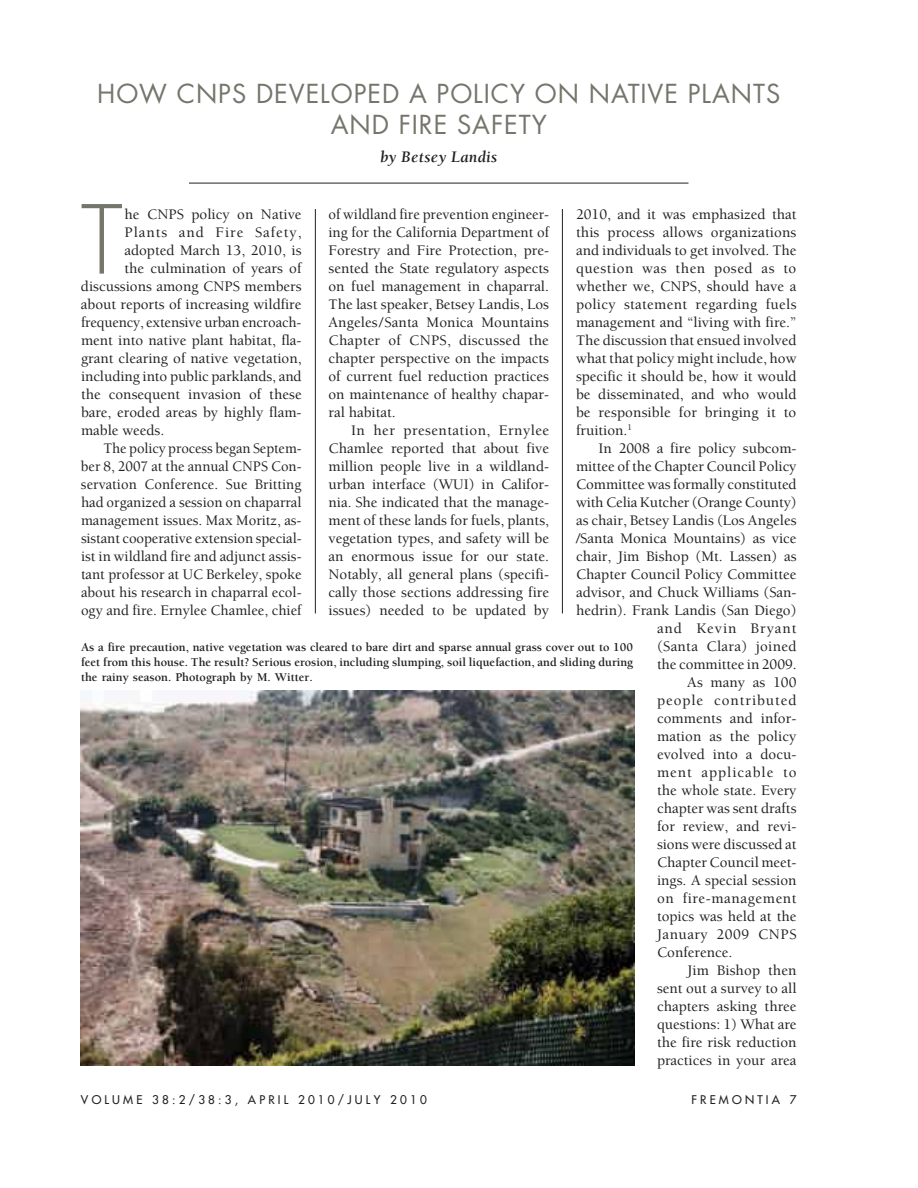
<style>
.page{position:relative;width:918px;height:1188px;background:#fff}
.page>*{position:absolute;margin:0;border:0;box-sizing:border-box;transform-origin:0 0}
.t1{font:300 92.25px "Futura";color:#76756c}
.t2{font:25.5px/31.5px "Futura";letter-spacing:.035em;color:#76756c;text-align:center}
.t3{font:italic 700 16.5px "Berkeley";letter-spacing:.015em;color:#231f20}
.t4{font:500 15px/18px "Berkeley";color:#231f20;text-align:justify}
.t5{font:500 15px "Berkeley";letter-spacing:.065em;color:#231f20}
.t6{font:500 15px "Berkeley";letter-spacing:.02em;color:#231f20}
.t7{font:500 15px "Berkeley";letter-spacing:.04em;color:#231f20}
.t8{font:500 15px "Berkeley";letter-spacing:.035em;color:#231f20}
.t9{font:700 12.3px/15px "Berkeley";color:#231f20;text-align:justify}
.t10{font:11.7px "Futura";letter-spacing:.275em;color:#231f20}
</style>
<div class="page">
<svg style="left:561px;top:450px;width:1px;height:85px"></svg>
<hr style="left:315px;top:81px;width:1px;height:984px;background:#231f20">
<hr style="left:562px;top:81px;width:1px;height:984px;background:#231f20">
<div style="left:288px;top:41px;width:327px;height:167px;background:#fff"></div>
<div style="left:282px;top:614px;width:327px;height:463px;background:#fff"></div>
<hr style="left:189px;top:183px;width:499px;height:1px;background:#231f20">
<img style="left:81px;top:690px;width:553px;height:375px">
<h2 class="t2" style="left:97px;top:77px;width:685px">HOW CNPS DEVELOPED A POLICY ON NATIVE PLANTS<br>AND FIRE SAFETY</h2>
<p class="t3" style="left:380px;top:149px;width:119px">by Betsey Landis</p>
<h1 class="t1" style="left:81px;top:181px;width:43px">T</h1>
<p class="t4" style="left:329px;top:206px;width:222px">of wildland fire prevention engineer&shy;ing for the California Department of Forestry and Fire Protection, pre&shy;sented the State regulatory aspects on fuel management in chaparral.<br>The last speaker, Betsey Landis, Los Angeles/Santa Monica Mountains Chapter of CNPS, discussed the chapter perspective on the impacts of current fuel reduction practices on maintenance of healthy chapar&shy;ral habitat.</p>
<p class="t4" style="left:329px;top:422px;width:222px;text-indent:22px">In her presentation, Ernylee Chamlee reported that about five million people live in a wildland&shy;urban interface (WUI) in Califor&shy;nia. She indicated that the manage&shy;ment of these lands for fuels, plants, vegetation types, and safety will be an enormous issue for our state.<br>Notably, all general plans (specifi&shy;cally those sections addressing fire issues) needed to be updated by</p>
<p class="t4" style="left:124px;top:206px;width:179px">he CNPS policy on Native</p>
<p class="t5" style="left:124px;top:224px;width:179px">Plants and Fire Safety,</p>
<p class="t4" style="left:124px;top:242px;width:179px">adopted March 13, 2010, is</p>
<p class="t4" style="left:124px;top:260px;width:179px">the culmination of years of</p>
<p class="t4" style="left:81px;top:278px;width:222px">discussions among CNPS members</p>
<p class="t4" style="left:81px;top:296px;width:222px">about reports of increasing wildfire</p>
<p class="t4" style="left:81px;top:314px;width:222px">frequency, extensive urban encroach-</p>
<p class="t4" style="left:81px;top:332px;width:222px">ment into native plant habitat, fla-</p>
<p class="t4" style="left:81px;top:350px;width:222px">grant clearing of native vegetation,</p>
<p class="t4" style="left:81px;top:368px;width:222px">including into public parklands, and</p>
<p class="t4" style="left:81px;top:386px;width:222px">the consequent invasion of these</p>
<p class="t4" style="left:81px;top:404px;width:222px">bare, eroded areas by highly flam-</p>
<p class="t4" style="left:81px;top:422px;width:85px">mable weeds.</p>
<p class="t4" style="left:103px;top:440px;width:200px">The policy process began Septem-</p>
<p class="t4" style="left:81px;top:458px;width:222px">ber 8, 2007 at the annual CNPS Con-</p>
<p class="t4" style="left:81px;top:476px;width:222px">servation Conference. Sue Britting</p>
<p class="t4" style="left:81px;top:494px;width:222px">had organized a session on chaparral</p>
<p class="t4" style="left:81px;top:512px;width:222px">management issues. Max Moritz, as-</p>
<p class="t4" style="left:81px;top:530px;width:222px">sistant cooperative extension special-</p>
<p class="t4" style="left:81px;top:548px;width:222px">ist in wildland fire and adjunct assis-</p>
<p class="t4" style="left:81px;top:566px;width:222px">tant professor at UC Berkeley, spoke</p>
<p class="t4" style="left:81px;top:584px;width:222px">about his research in chaparral ecol-</p>
<p class="t4" style="left:81px;top:602px;width:222px">ogy and fire. Ernylee Chamlee, chief</p>
<p class="t4" style="left:576px;top:206px;width:222px">2010, and it was emphasized that this process allows organizations and individuals to get involved. The question was then posed as to whether we, CNPS, should have a policy statement regarding fuels management and “living with fire.” The discussion that ensued involved what that policy might include, how specific it should be, how it would be disseminated, and who would be responsible for bringing it to fruition.<sup>1</sup></p>
<p class="t4" style="left:599px;top:440px;width:200px">In 2008 a fire policy subcom-</p>
<p class="t4" style="left:576px;top:458px;width:222px">mittee of the Chapter Council Policy</p>
<p class="t4" style="left:576px;top:476px;width:222px">Committee was formally constituted</p>
<p class="t4" style="left:576px;top:494px;width:222px">with Celia Kutcher (Orange County)</p>
<p class="t4" style="left:576px;top:512px;width:222px">as chair, Betsey Landis (Los Angeles</p>
<p class="t4" style="left:576px;top:530px;width:222px">/Santa Monica Mountains) as vice</p>
<p class="t4" style="left:576px;top:548px;width:222px">chair, Jim Bishop (Mt. Lassen) as</p>
<p class="t4" style="left:576px;top:566px;width:222px">Chapter Council Policy Committee</p>
<p class="t4" style="left:576px;top:584px;width:222px">advisor, and Chuck Williams (San-</p>
<p class="t4" style="left:576px;top:602px;width:222px">hedrin). Frank Landis (San Diego)</p>
<p class="t5" style="left:657px;top:620px;width:141px">and Kevin Bryant</p>
<p class="t6" style="left:657px;top:638px;width:141px">(Santa Clara) joined</p>
<p class="t4" style="left:657px;top:656px;width:141px">the committee in 2009.</p>
<p class="t4" style="left:687px;top:674px;width:111px">As many as 100</p>
<p class="t5" style="left:657px;top:692px;width:141px">people contributed</p>
<p class="t4" style="left:657px;top:710px;width:141px">comments and infor-</p>
<p class="t4" style="left:657px;top:728px;width:141px">mation as the policy</p>
<p class="t4" style="left:657px;top:746px;width:141px">evolved into a docu-</p>
<p class="t5" style="left:657px;top:764px;width:141px">ment applicable to</p>
<p class="t4" style="left:657px;top:782px;width:141px">the whole state. Every</p>
<p class="t4" style="left:657px;top:800px;width:141px">chapter was sent drafts</p>
<p class="t4" style="left:657px;top:818px;width:141px">for review, and revi-</p>
<p class="t4" style="left:657px;top:836px;width:141px">sions were discussed at</p>
<p class="t4" style="left:657px;top:854px;width:141px">Chapter Council meet-</p>
<p class="t4" style="left:657px;top:872px;width:141px">ings. A special session</p>
<p class="t7" style="left:657px;top:890px;width:141px">on fire-management</p>
<p class="t4" style="left:657px;top:908px;width:141px">topics was held at the</p>
<p class="t8" style="left:657px;top:926px;width:141px">January 2009 CNPS</p>
<p class="t4" style="left:657px;top:944px;width:77px">Conference.</p>
<p class="t4" style="left:687px;top:962px;width:111px">Jim Bishop then</p>
<p class="t4" style="left:657px;top:980px;width:141px">sent out a survey to all</p>
<p class="t4" style="left:657px;top:998px;width:141px">chapters asking three</p>
<p class="t4" style="left:657px;top:1016px;width:141px">questions: 1) What are</p>
<p class="t4" style="left:657px;top:1034px;width:141px">the fire risk reduction</p>
<p class="t4" style="left:657px;top:1052px;width:141px">practices in your area</p>
<p class="t9" style="left:81px;top:640px;width:554px">As a fire precaution, native vegetation was cleared to bare dirt and sparse annual grass cover out to 100 feet from this house. The result? Serious erosion, including slumping, soil liquefaction, and sliding during the rainy season. Photograph by M. Witter.</p>
<p class="t10" style="left:81px;top:1092px;width:347px">VOLUME 38:2/38:3, APRIL 2010/JULY 2010</p>
<p class="t10" style="left:691px;top:1092px;width:107px">FREMONTIA 7</p>
</div>
